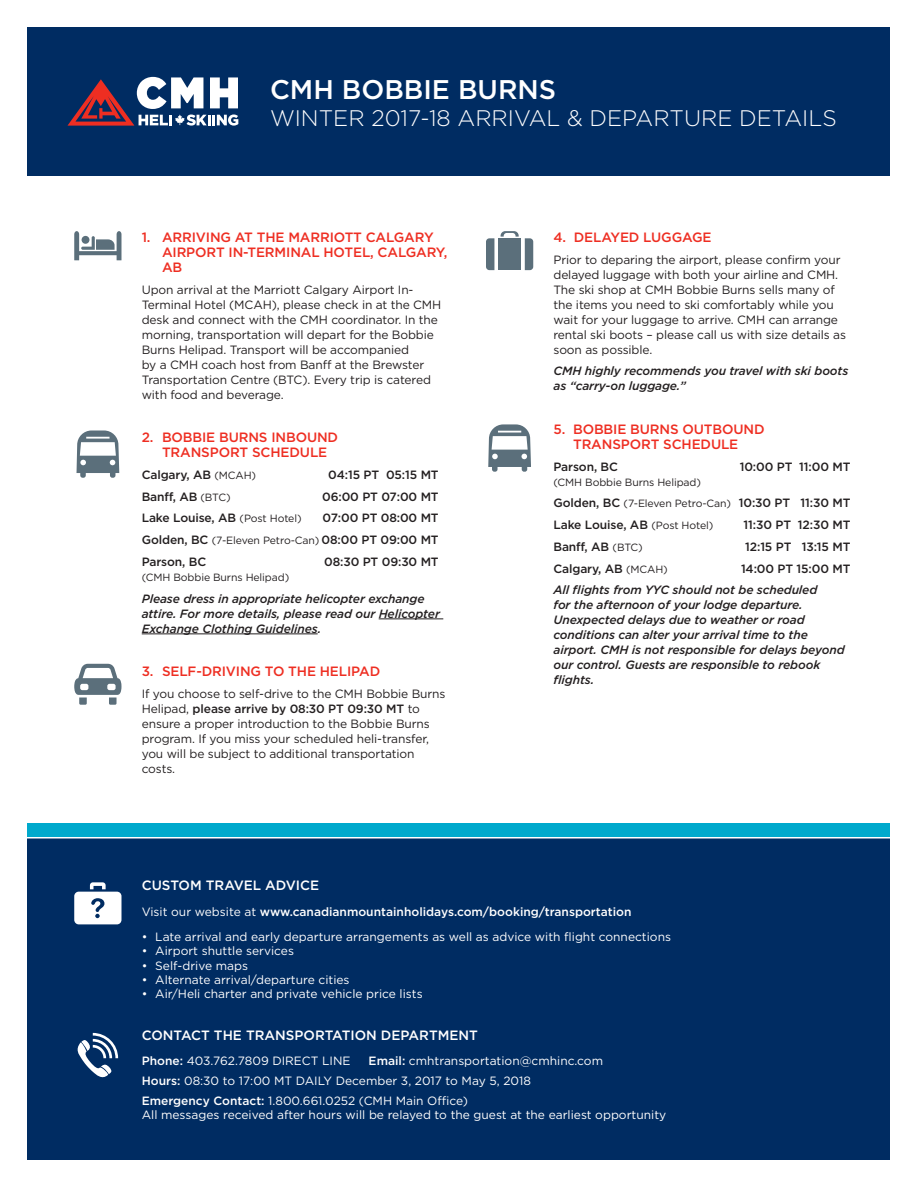
<style>
.page{position:relative;width:918px;height:1188px;background:#fff}
.page>*{position:absolute;margin:0;border:0;box-sizing:border-box;transform-origin:0 0}
.t1{font:500 27px "Gotham";color:#fff}
.t2{font:300 22.5px "Gotham";color:#fff}
.t3{font:500 13.5px/15px "Gotham";letter-spacing:-.01em;color:#ee2e22}
.t4{font:500 13.5px "Gotham";color:#fff}
.t5{font:12px/15px "Gotham";letter-spacing:-.01em;color:#231f20}
.t6{font:12px/19.8px "Gotham";color:#fff}
.t7{font:italic 500 12px/15px "Gotham";letter-spacing:-.01em;color:#231f20}
.t8{font:500 12px/21.8px "Gotham";letter-spacing:-.01em;color:#231f20;text-align:justify}
.t9{font:500 12px "Gotham";color:#fff}
.t10{font:10.5px "Gotham";letter-spacing:-.01em;color:#231f20}
.s1{font-weight:400;font-size:10.5px}
.s2{font-weight:500}
.s3{font-weight:400}
</style>
<div class="page">
<div style="left:27px;top:27px;width:863px;height:149px;background:#002c62"></div>
<div style="left:27px;top:837px;width:863px;height:323px;background:#002c62"></div>
<div style="left:27px;top:824px;width:863px;height:13px;background:#00a9cc"></div>
<hr style="left:379px;top:619px;width:64px;height:1px;background:#231f20">
<hr style="left:142px;top:634px;width:176px;height:1px;background:#231f20">
<svg style="left:74px;top:231px;width:47px;height:29px"></svg>
<hr style="left:0;top:837px;width:918px;height:1px;background:#fff">
<svg style="left:74px;top:664px;width:48px;height:41px"></svg>
<svg style="left:76px;top:430px;width:43px;height:48px"></svg>
<svg style="left:74px;top:882px;width:47px;height:42px"></svg>
<svg style="left:77px;top:1033px;width:41px;height:45px"></svg>
<div style="left:498px;top:238px;width:23px;height:32px;background:#5b6f7b"></div>
<svg style="left:486px;top:238px;width:8px;height:32px"></svg>
<svg style="left:525px;top:238px;width:8px;height:32px"></svg>
<svg style="left:501px;top:231px;width:18px;height:6px"></svg>
<svg style="left:488px;top:424px;width:43px;height:48px"></svg>
<svg style="left:68px;top:77px;width:170px;height:49px"></svg>
<h1 class="t1" style="left:270px;top:71px;width:288px">CMH BOBBIE BURNS</h1>
<h2 class="t2" style="left:270px;top:103px;width:568px">WINTER 2017-18 ARRIVAL &amp; DEPARTURE DETAILS</h2>
<p class="t3" style="left:162px;top:229px;width:287px;text-indent:-20px">1. ARRIVING AT THE MARRIOTT CALGARY<br>AIRPORT IN-TERMINAL HOTEL, CALGARY,<br>AB</p>
<p class="t5" style="left:142px;top:282px;width:301px">Upon arrival at the Marriott Calgary Airport In-Terminal Hotel (MCAH), please check in at the CMH desk and connect with the CMH coordinator. In the morning, transportation will depart for the Bobbie Burns Helipad. Transport will be accompanied<br>by a CMH coach host from Banff at the Brewster Transportation Centre (BTC). Every trip is catered with food and beverage.</p>
<p class="t3" style="left:162px;top:430px;width:178px;text-indent:-20px">2. BOBBIE BURNS INBOUND<br>TRANSPORT SCHEDULE</p>
<p class="t8" style="left:142px;top:464px;width:116px">Calgary, AB <span class="s1">(MCAH)</span></p>
<p class="t8" style="left:328px;top:464px;width:112px">04:15 PT 05:15 MT</p>
<p class="t8" style="left:142px;top:485px;width:90px">Banff, AB <span class="s1">(BTC)</span></p>
<p class="t8" style="left:322px;top:485px;width:118px">06:00 PT 07:00 MT</p>
<p class="t8" style="left:142px;top:507px;width:161px">Lake Louise, AB <span class="s1">(Post Hotel)</span></p>
<p class="t8" style="left:142px;top:507px;width:299px;text-indent:181px">07:00 PT 08:00 MT Golden, BC <span class="s1">(7-Eleven Petro-Can)</span> 08:00 PT 09:00 MT Parson, BC</p>
<p class="t8" style="left:324px;top:551px;width:116px">08:30 PT 09:30 MT</p>
<p class="t10" style="left:142px;top:570px;width:149px">(CMH Bobbie Burns Helipad)</p>
<p class="t7" style="left:142px;top:591px;width:300px">Please dress in appropriate helicopter exchange attire. For more details, please read our Helicopter<br>Exchange Clothing Guidelines.</p>
<p class="t3" style="left:142px;top:664px;width:240px">3. SELF-DRIVING TO THE HELIPAD</p>
<p class="t5" style="left:142px;top:686px;width:305px">If you choose to self-drive to the CMH Bobbie Burns Helipad, <span class="s2">please arrive by 08:30 PT 09:30 MT</span> to ensure a proper introduction to the Bobbie Burns program. If you miss your scheduled heli-transfer, you will be subject to additional transportation costs.</p>
<p class="t3" style="left:554px;top:229px;width:160px">4. DELAYED LUGGAGE</p>
<p class="t5" style="left:554px;top:252px;width:294px">Prior to deparing the airport, please confirm your delayed luggage with both your airline and CMH.<br>The ski shop at CMH Bobbie Burns sells many of the items you need to ski comfortably while you wait for your luggage to arrive. CMH can arrange rental ski boots – please call us with size details as soon as possible.</p>
<p class="t7" style="left:554px;top:364px;width:296px">CMH highly recommends you travel with ski boots as “carry-on luggage.”</p>
<p class="t3" style="left:554px;top:421px;width:213px;text-align:center">5. BOBBIE BURNS OUTBOUND<br>TRANSPORT SCHEDULE</p>
<p class="t8" style="left:554px;top:455px;width:66px">Parson, BC</p>
<p class="t8" style="left:740px;top:455px;width:112px">10:00 PT 11:00 MT</p>
<p class="t10" style="left:554px;top:475px;width:149px">(CMH Bobbie Burns Helipad)</p>
<p class="t8" style="left:554px;top:492px;width:299px">Golden, BC <span class="s1">(7-Eleven Petro-Can)</span> 10:30 PT 11:30 MT<br>Lake Louise, AB <span class="s1">(Post Hotel)</span></p>
<p class="t8" style="left:744px;top:514px;width:108px">11:30 PT 12:30 MT</p>
<p class="t8" style="left:554px;top:536px;width:91px">Banff, AB <span class="s1">(BTC)</span></p>
<p class="t8" style="left:745px;top:536px;width:107px">12:15 PT 13:15 MT</p>
<p class="t8" style="left:554px;top:557px;width:116px">Calgary, AB <span class="s1">(MCAH)</span></p>
<p class="t8" style="left:741px;top:557px;width:111px">14:00 PT 15:00 MT</p>
<p class="t7" style="left:554px;top:583px;width:293px">All flights from YYC should not be scheduled<br>for the afternoon of your lodge departure.<br>Unexpected delays due to weather or road conditions can alter your arrival time to the airport. CMH is not responsible for delays beyond our control. Guests are responsible to rebook flights.</p>
<p class="t4" style="left:142px;top:877px;width:179px">CUSTOM TRAVEL ADVICE</p>
<p class="t9" style="left:142px;top:903px;width:491px"><span class="s3">Visit our website at</span> www.canadianmountainholidays.com/booking/transportation</p>
<p class="t6" style="left:142px;top:926px;width:531px">• Late arrival and early departure arrangements as well as advice with flight connections</p>
<p class="t6" style="left:142px;top:941px;width:154px">• Airport shuttle services</p>
<p class="t6" style="left:142px;top:955px;width:108px">• Self-drive maps</p>
<p class="t6" style="left:142px;top:970px;width:209px">• Alternate arrival/departure cities</p>
<p class="t6" style="left:142px;top:984px;width:282px">• Air/Heli charter and private vehicle price lists</p>
<p class="t4" style="left:142px;top:1026px;width:338px">CONTACT THE TRANSPORTATION DEPARTMENT</p>
<p class="t6" style="left:142px;top:1051px;width:210px"><span class="s2">Phone:</span> 403.762.7809 DIRECT LINE</p>
<p class="t6" style="left:142px;top:1051px;width:463px;text-indent:227px"><span class="s2">Email:</span> cmhtransportation@cmhinc.com<br><span class="s2">Hours:</span> 08:30 to 17:00 MT DAILY December 3, 2017 to May 5, 2018<br><span class="s2">Emergency Contact:</span> 1.800.661.0252 (CMH Main Office)</p>
<p class="t6" style="left:142px;top:1105px;width:526px">All messages received after hours will be relayed to the guest at the earliest opportunity</p>
</div>
